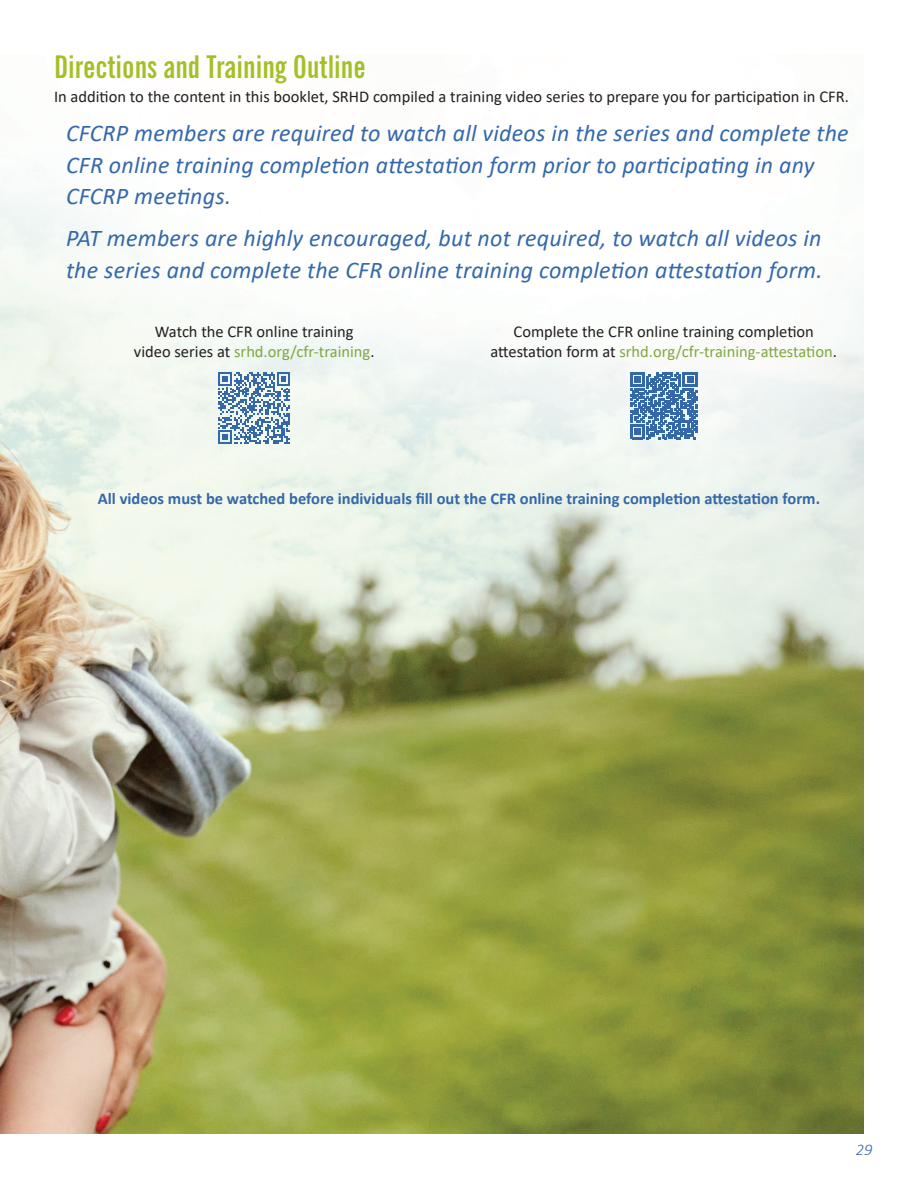
<style>
.page{position:relative;width:918px;height:1188px;background:#fff}
.page>*{position:absolute;margin:0;border:0;box-sizing:border-box;transform-origin:0 0}
.t1{font:700 extra-condensed 31.5px "News Gothic BT";color:#a3c027}
.t2{font:italic 24px/31.5px "Calibri";letter-spacing:.01em;color:#3468a9}
.t3{font:16.5px/19.8px "Calibri";color:#231f20;text-align:center}
.t4{font:700 16.5px "Calibri";color:#3468a9}
.t5{font:italic 300 16.5px "Calibri";color:#3468a9}
.s1{color:#7fa83f}
</style>
<div class="page">
<img style="left:0;top:180px;width:864px;height:954px">
<svg style="left:218px;top:372px;width:72px;height:72px"></svg>
<svg style="left:630px;top:372px;width:67px;height:67px"></svg>
<h1 class="t1" style="left:54px;top:48px;width:313px">Directions and Training Outline</h1>
<p class="t3" style="left:54px;top:86px;width:796px">In addition to the content in this booklet, SRHD compiled a training video series to prepare you for participation in CFR.</p>
<p class="t2" style="left:66px;top:116px;width:784px">CFCRP members are required to watch all videos in the series and complete the<br>CFR online training completion attestation form prior to participating in any<br>CFCRP meetings.</p>
<p class="t2" style="left:66px;top:222px;width:758px">PAT members are highly encouraged, but not required, to watch all videos in the series and complete the CFR online training completion attestation form.</p>
<p class="t3" style="left:134px;top:321px;width:242px">Watch the CFR online training<br>video series at <span class="s1">srhd.org/cfr-training</span>.</p>
<p class="t3" style="left:490px;top:321px;width:348px">Complete the CFR online training completion attestation form at <span class="s1">srhd.org/cfr-training-attestation</span>.</p>
<p class="t4" style="left:98px;top:487px;width:724px">All videos must be watched before individuals fill out the CFR online training completion attestation form.</p>
<p class="t5" style="left:856px;top:1139px;width:18px">29</p>
</div>
